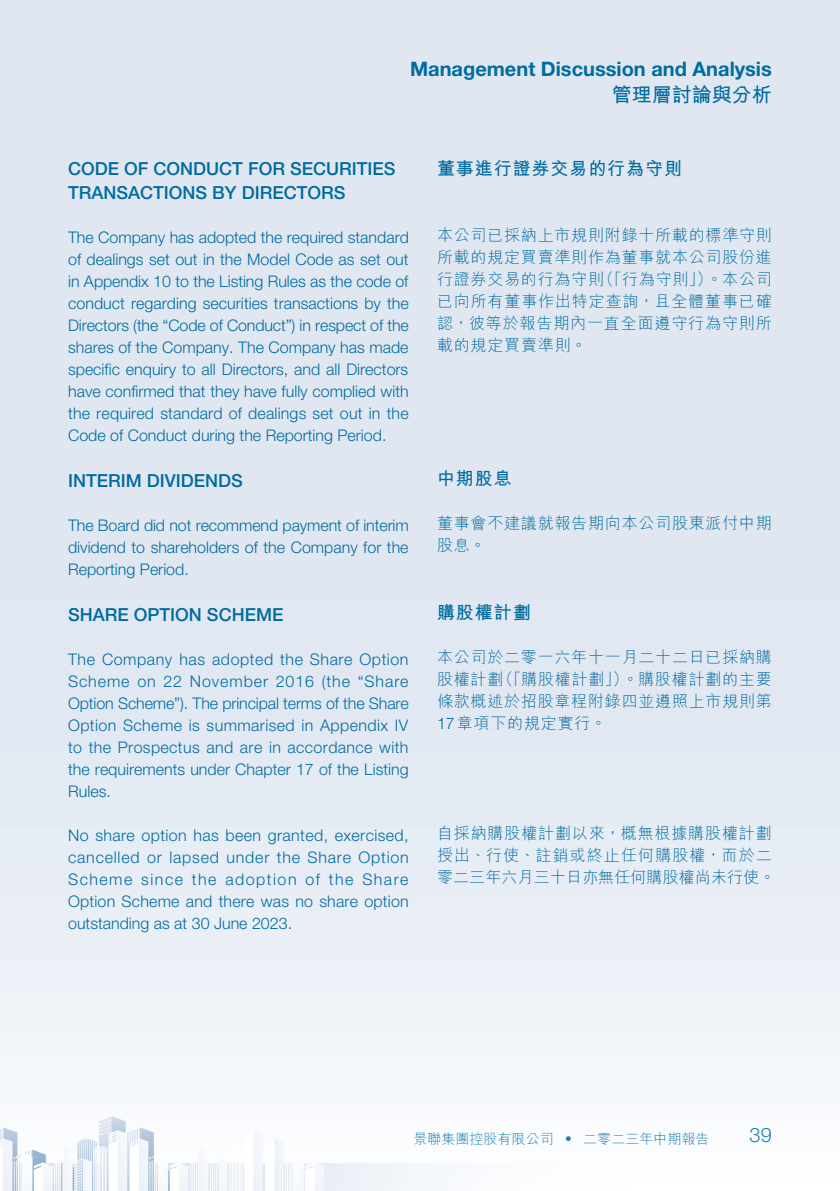
<style>
.page{position:relative;width:840px;height:1191px;background:#fff}
.page>*{position:absolute;margin:0;border:0;box-sizing:border-box;transform-origin:0 0}
.t1{font:700 20px "Helvetica Neue LT Std";color:#006ca0}
.t2{font:700 20px "M Hei HK";color:#006ca0}
.t3{font:300 20px "Helvetica Neue LT Std";color:#1d82b0}
.t4{font:500 18px/24px "Helvetica Neue LT Std";color:#006ca0}
.t5{font:700 18px "M Hei HK";letter-spacing:.05em;color:#006ca0}
.t6{font:300 16px/22px "Helvetica Neue LT Std";color:#006ca0;text-align:justify}
.t7{font:300 16px/22px "M Hei HK";letter-spacing:.05em;color:#006ca0;text-align:justify}
.t8{font:300 14px "M Hei HK";color:#1d82b0}
.s1{font-family:"Helvetica Neue LT Std"}
</style>
<div class="page">
<p class="t1" style="left:410px;top:57px;width:363px">Management Discussion and Analysis</p>
<p class="t2" style="left:611px;top:80px;width:161px">管理層討論與分析</p>
<p class="t4" style="left:68px;top:156px;width:329px">CODE OF CONDUCT FOR SECURITIES<br>TRANSACTIONS BY DIRECTORS</p>
<p class="t6" style="left:68px;top:226px;width:342px">The Company has adopted the required standard of dealings set out in the Model Code as set out in Appendix 10 to the Listing Rules as the code of conduct regarding securities transactions by the Directors (the “Code of Conduct”) in respect of the shares of the Company. The Company has made specific enquiry to all Directors, and all Directors have confirmed that they have fully complied with the required standard of dealings set out in the Code of Conduct during the Reporting Period.</p>
<p class="t4" style="left:68px;top:468px;width:176px">INTERIM DIVIDENDS</p>
<p class="t6" style="left:68px;top:514px;width:342px">The Board did not recommend payment of interim dividend to shareholders of the Company for the Reporting Period.</p>
<p class="t4" style="left:68px;top:602px;width:217px">SHARE OPTION SCHEME</p>
<p class="t6" style="left:68px;top:648px;width:342px">The Company has adopted the Share Option Scheme on 22 November 2016 (the “Share Option Scheme”). The principal terms of the Share Option Scheme is summarised in Appendix IV to the Prospectus and are in accordance with the requirements under Chapter 17 of the Listing Rules.</p>
<p class="t6" style="left:68px;top:824px;width:342px">No share option has been granted, exercised, cancelled or lapsed under the Share Option Scheme since the adoption of the Share Option Scheme and there was no share option outstanding as at 30 June 2023.</p>
<p class="t5" style="left:437px;top:155px;width:246px">董事進行證券交易的行為守則</p>
<p class="t7" style="left:437px;top:224px;width:336px">本公司已採納上市規則附錄十所載的標準守則所載的規定買賣準則作為董事就本公司股份進行證券交易的行為守則（「行為守則」）。本公司已向所有董事作出特定查詢，且全體董事已確認，彼等於報告期內一直全面遵守行為守則所載的規定買賣準則。</p>
<p class="t5" style="left:437px;top:465px;width:76px">中期股息</p>
<p class="t7" style="left:437px;top:512px;width:336px">董事會不建議就報告期向本公司股東派付中期股息。</p>
<p class="t5" style="left:437px;top:599px;width:95px">購股權計劃</p>
<p class="t7" style="left:437px;top:646px;width:336px">本公司於二零一六年十一月二十二日已採納購股權計劃（「購股權計劃」）。購股權計劃的主要條款概述於招股章程附錄四並遵照上市規則第<span class="s1">17</span>章項下的規定實行。</p>
<p class="t7" style="left:437px;top:822px;width:339px;text-align:left">自採納購股權計劃以來，概無根據購股權計劃授出、行使、註銷或終止任何購股權，而於二零二三年六月三十日亦無任何購股權尚未行使。</p>
<p class="t8" style="left:413px;top:1131px;width:297px">景聯集團控股有限公司 • 二零二三年中期報告</p>
<p class="t3" style="left:749px;top:1122px;width:24px">39</p>
</div>
